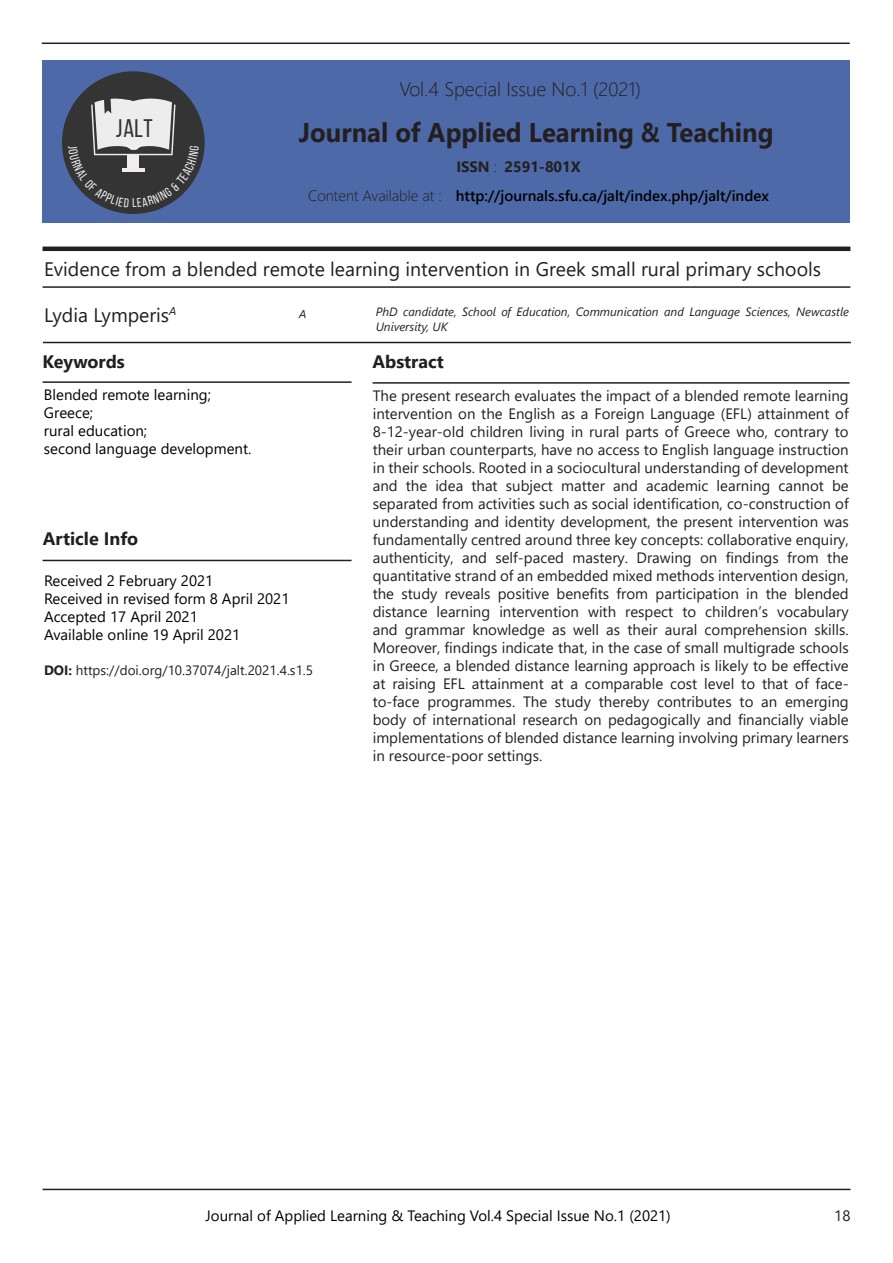
<style>
.page{position:relative;width:893px;height:1263px;background:#fff}
.page>*{position:absolute;margin:0;border:0;box-sizing:border-box;transform-origin:0 0}
.t1{font:700 27px "Segoe UI";color:#231f20;scale:.95 1}
.t2{font:25.5px "Bebas Neue";color:#343434}
.t3{font:19.5px "Segoe UI";color:#231f20}
.t4{font:300 19.5px "Segoe UI";color:#231f20}
.t5{font:700 18px "Segoe UI";color:#231f20}
.t6{font:15px/18px "Segoe UI";color:#231f20;text-align:justify}
.t7{font:15px "Segoe UI";color:#000}
.t8{font:600 15px "Segoe UI";color:#000}
.t9{font:300 15px "Segoe UI";color:#231f20}
.t10{font:700 15px "Segoe UI";color:#231f20}
.t11{font:13.5px "Segoe UI";color:#231f20}
.t12{font:italic 12px/14.4px "Segoe UI";color:#231f20}
.t13{font:italic 11.4px "Segoe UI";color:#231f20}
.s1{font-weight:300}
.s2{font-weight:700}
</style>
<div class="page">
<hr style="left:43px;top:1189px;width:807px;height:1px;background:#231f20">
<hr style="left:43px;top:286px;width:807px;height:2px;background:#231f20">
<hr style="left:43px;top:247px;width:807px;height:4px;background:#231f20">
<hr style="left:43px;top:342px;width:808px;height:1px;background:#231f20">
<hr style="left:43px;top:381px;width:309px;height:2px;background:#231f20">
<hr style="left:373px;top:382px;width:477px;height:2px;background:#231f20">
<hr style="left:43px;top:560px;width:309px;height:1px;background:#231f20">
<hr style="left:42px;top:43px;width:808px;height:1px;background:#231f20">
<div style="left:43px;top:61px;width:807px;height:162px;background:#4d69a7"></div>
<div style="left:62px;top:71px;width:143px;height:143px;background:#343434;border-radius:50%"></div>
<svg style="left:68px;top:97px;width:131px;height:110px"></svg>
<p class="t2" style="left:116px;top:115px;width:38px">JALT</p>
<p class="t4" style="left:399px;top:71px;width:243px">Vol.4 Special Issue No.1 (2021)</p>
<p class="t1" style="left:299px;top:107px;width:501px">Journal of Applied Learning &amp; Teaching</p>
<p class="t9" style="left:308px;top:182px;width:135px">Content Available at :</p>
<p class="t10" style="left:456px;top:153px;width:42px">ISSN <span class="s1">:</span></p>
<p class="t10" style="left:504px;top:153px;width:78px">2591-801X</p>
<p class="t8" style="left:456px;top:182px;width:315px">http://journals.sfu.ca/jalt/index.php/jalt/index</p>
<p class="t3" style="left:44px;top:250px;width:778px">Evidence from a blended remote learning intervention in Greek small rural primary schools</p>
<p class="t3" style="left:44px;top:296px;width:134px">Lydia Lymperis<sup>A</sup></p>
<p class="t5" style="left:42px;top:345px;width:84px">Keywords</p>
<p class="t5" style="left:373px;top:345px;width:73px">Abstract</p>
<p class="t7" style="left:44px;top:381px;width:169px">Blended remote learning;</p>
<p class="t7" style="left:44px;top:399px;width:51px">Greece;</p>
<p class="t7" style="left:44px;top:417px;width:105px">rural education;</p>
<p class="t7" style="left:44px;top:435px;width:209px">second language development.</p>
<p class="t13" style="left:299px;top:303px;width:9px">A</p>
<p class="t12" style="left:376px;top:303px;width:475px">PhD candidate, School of Education, Communication and Language Sciences, Newcastle<br>University, UK</p>
<p class="t6" style="left:373px;top:385px;width:478px">The present research evaluates the impact of a blended remote learning intervention on the English as a Foreign Language (EFL) attainment of 8-12-year-old children living in rural parts of Greece who, contrary to their urban counterparts, have no access to English language instruction in their schools. Rooted in a sociocultural understanding of development and the idea that subject matter and academic learning cannot be separated from activities such as social identification, co-construction of understanding and identity development, the present intervention was fundamentally centred around three key concepts: collaborative enquiry, authenticity, and self-paced mastery. Drawing on findings from the quantitative strand of an embedded mixed methods intervention design, the study reveals positive benefits from participation in the blended distance learning intervention with respect to children’s vocabulary and grammar knowledge as well as their aural comprehension skills.<br>Moreover, findings indicate that, in the case of small multigrade schools in Greece, a blended distance learning approach is likely to be effective at raising EFL attainment at a comparable cost level to that of face&shy;to-face programmes. The study thereby contributes to an emerging body of international research on pedagogically and financially viable implementations of blended distance learning involving primary learners in resource-poor settings.</p>
<p class="t5" style="left:43px;top:522px;width:97px">Article Info</p>
<p class="t7" style="left:44px;top:567px;width:171px">Received 2 February 2021</p>
<p class="t7" style="left:44px;top:585px;width:247px">Received in revised form 8 April 2021</p>
<p class="t7" style="left:44px;top:603px;width:155px">Accepted 17 April 2021</p>
<p class="t7" style="left:44px;top:621px;width:198px">Available online 19 April 2021</p>
<p class="t11" style="left:44px;top:657px;width:271px"><span class="s2">DOI:</span> https://doi.org/10.37074/jalt.2021.4.s1.5</p>
<p class="t7" style="left:206px;top:1202px;width:467px">Journal of Applied Learning &amp; Teaching Vol.4 Special Issue No.1 (2021)</p>
<p class="t6" style="left:834px;top:1205px;width:18px">18</p>
</div>
